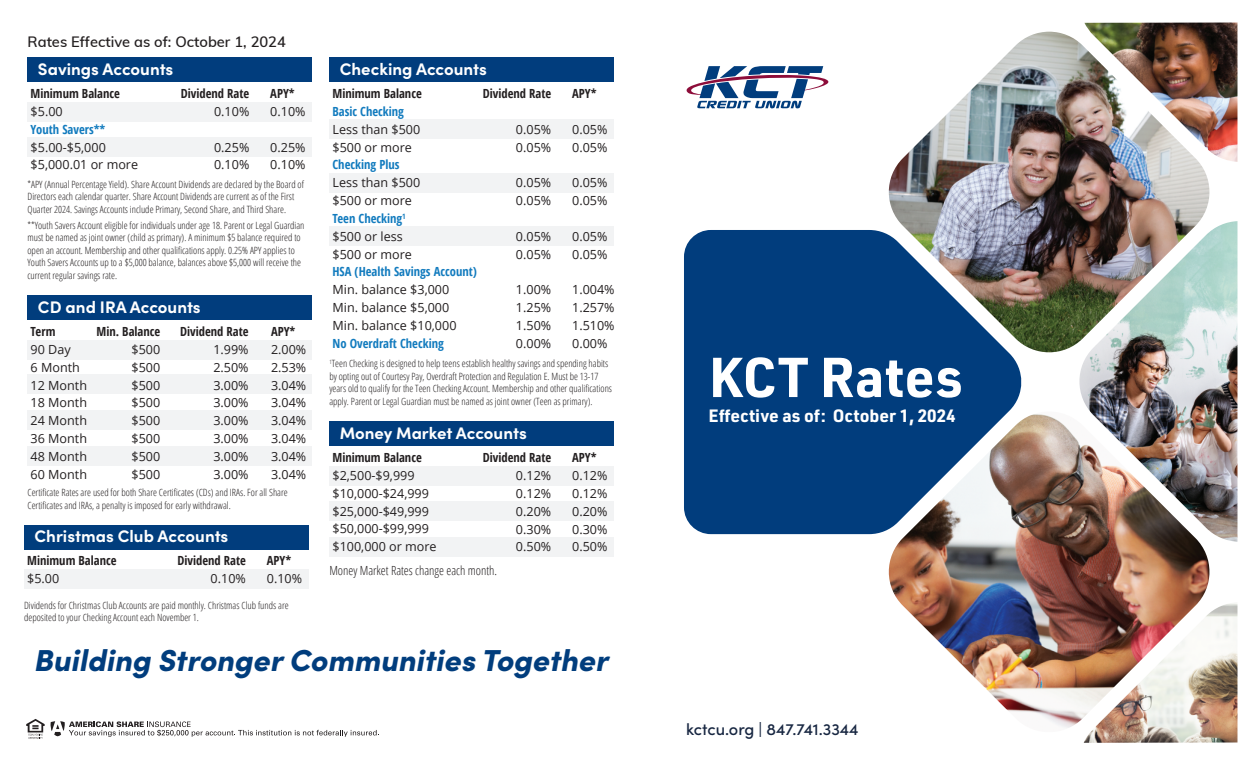
<style>
.page{position:relative;width:1260px;height:765px;background:#fff}
.page>*{position:absolute;margin:0;border:0;box-sizing:border-box;transform-origin:0 0}
.t1{font:700 55px "URWDIN";letter-spacing:.005em;color:#fff}
.t2{font:italic 900 30.38px "Sofia Pro";color:#013d7d}
.t3{font:700 17.5px "URWDIN";color:#fff}
.t4{font:700 16.75px "Sofia Pro";color:#fff}
.t5{font:500 16.38px "Sofia Pro";color:#172641}
.t6{font:600 14.62px "Muli";color:#231f20}
.t7{font:12.62px/17.9px "Open Sans";color:#231f20}
.t8{font:700 condensed 12.62px "Open Sans";color:#231f20}
.t9{font:700 condensed 12.62px "Open Sans";color:#127bbe}
.t10{font:300 condensed 12.62px "Open Sans";color:#231f20}
.t11{font:300 condensed 10px/12.5px "Open Sans";color:#231f20}
.s1{font-weight:700;font-stretch:condensed;color:#127bbe}
</style>
<div class="page">
<div style="left:28px;top:137px;width:284px;height:19px;background:#f2f3f4"></div>
<div style="left:28px;top:102px;width:284px;height:19px;background:#f2f3f4"></div>
<div style="left:28px;top:58px;width:284px;height:24px;background:#013d7d"></div>
<div style="left:28px;top:340px;width:284px;height:19px;background:#f2f3f4"></div>
<div style="left:28px;top:375px;width:284px;height:19px;background:#f2f3f4"></div>
<div style="left:28px;top:411px;width:284px;height:19px;background:#f2f3f4"></div>
<div style="left:28px;top:447px;width:284px;height:19px;background:#f2f3f4"></div>
<div style="left:28px;top:296px;width:284px;height:24px;background:#013d7d"></div>
<div style="left:329px;top:119px;width:285px;height:19px;background:#f2f3f4"></div>
<div style="left:329px;top:173px;width:285px;height:20px;background:#f2f3f4"></div>
<div style="left:329px;top:227px;width:285px;height:19px;background:#f2f3f4"></div>
<div style="left:329px;top:58px;width:285px;height:24px;background:#013d7d"></div>
<div style="left:329px;top:466px;width:285px;height:19px;background:#f2f3f4"></div>
<div style="left:329px;top:502px;width:285px;height:19px;background:#f2f3f4"></div>
<div style="left:329px;top:537px;width:285px;height:19px;background:#f2f3f4"></div>
<div style="left:329px;top:422px;width:285px;height:24px;background:#013d7d"></div>
<div style="left:24px;top:569px;width:284px;height:19px;background:#f2f3f4"></div>
<div style="left:24px;top:525px;width:284px;height:24px;background:#013d7d"></div>
<img style="left:1084px;top:22px;width:154px;height:140px">
<img style="left:1079px;top:221px;width:159px;height:321px">
<img style="left:1084px;top:603px;width:154px;height:140px">
<img style="left:888px;top:32px;width:326px;height:324px">
<img style="left:888px;top:412px;width:326px;height:322px">
<svg style="left:26px;top:719px;width:353px;height:20px"></svg>
<svg style="left:684px;top:230px;width:341px;height:304px;background:#245487"></svg>
<svg style="left:686px;top:66px;width:143px;height:42px"></svg>
<h3 class="t6" style="left:28px;top:31px;width:260px">Rates Effective as of: October 1, 2024</h3>
<h3 class="t4" style="left:38px;top:56px;width:137px">Savings Accounts</h3>
<p class="t8" style="left:31px;top:85px;width:91px">Minimum Balance</p>
<p class="t7" style="left:31px;top:102px;width:34px">$5.00</p>
<p class="t9" style="left:31px;top:120px;width:76px">Youth Savers**</p>
<p class="t7" style="left:31px;top:138px;width:109px">$5.00-$5,000 $5,000.01 or more</p>
<p class="t8" style="left:270px;top:85px;width:26px">APY*</p>
<p class="t7" style="left:270px;top:102px;width:37px">0.10%</p>
<p class="t7" style="left:270px;top:138px;width:37px">0.25%<br>0.10%</p>
<p class="t11" style="left:28px;top:178px;width:278px">*APY (Annual Percentage Yield). Share Account Dividends are declared by the Board of<br>Directors each calendar quarter. Share Account Dividends are current as of the First<br>Quarter 2024. Savings Accounts include Primary, Second Share, and Third Share.</p>
<p class="t11" style="left:28px;top:219px;width:279px">**Youth Savers Account eligible for individuals under age 18. Parent or Legal Guardian must be named as joint owner (child as primary). A minimum $5 balance required to open an account. Membership and other qualifications apply. 0.25% APY applies to Youth Savers Accounts up to a $5,000 balance, balances above $5,000 will receive the current regular savings rate.</p>
<p class="t8" style="left:181px;top:85px;width:70px">Dividend Rate</p>
<p class="t7" style="left:214px;top:102px;width:37px">0.10%</p>
<p class="t7" style="left:214px;top:138px;width:37px">0.25%<br>0.10%</p>
<h3 class="t4" style="left:38px;top:294px;width:164px">CD and IRA Accounts</h3>
<p class="t8" style="left:31px;top:323px;width:26px">Term</p>
<p class="t7" style="left:31px;top:340px;width:58px">90 Day<br>6 Month<br>12 Month<br>18 Month<br>24 Month<br>36 Month<br>48 Month<br>60 Month</p>
<p class="t8" style="left:97px;top:323px;width:65px">Min. Balance</p>
<p class="t7" style="left:131px;top:340px;width:30px;text-align:justify">$500 $500 $500 $500 $500 $500 $500 $500</p>
<p class="t8" style="left:180px;top:323px;width:70px">Dividend Rate</p>
<p class="t7" style="left:213px;top:340px;width:37px;text-align:justify">1.99% 2.50% 3.00% 3.00% 3.00% 3.00% 3.00% 3.00%</p>
<p class="t8" style="left:271px;top:323px;width:26px">APY*</p>
<p class="t7" style="left:271px;top:340px;width:37px;text-align:justify">2.00% 2.53% 3.04% 3.04% 3.04% 3.04% 3.04% 3.04%</p>
<p class="t11" style="left:28px;top:486px;width:262px">Certificate Rates are used for both Share Certificates (CDs) and IRAs. For all Share<br>Certificates and IRAs, a penalty is imposed for early withdrawal.</p>
<h3 class="t4" style="left:35px;top:524px;width:195px">Christmas Club Accounts</h3>
<p class="t8" style="left:27px;top:552px;width:91px">Minimum Balance</p>
<p class="t7" style="left:27px;top:569px;width:34px">$5.00</p>
<p class="t8" style="left:177px;top:552px;width:70px">Dividend Rate</p>
<p class="t7" style="left:211px;top:569px;width:37px">0.10%</p>
<p class="t8" style="left:267px;top:552px;width:26px">APY*</p>
<p class="t7" style="left:267px;top:569px;width:37px">0.10%</p>
<p class="t11" style="left:24px;top:599px;width:266px">Dividends for Christmas Club Accounts are paid monthly. Christmas Club funds are deposited to your Checking Account each November 1.</p>
<h3 class="t4" style="left:340px;top:56px;width:149px">Checking Accounts</h3>
<p class="t8" style="left:333px;top:85px;width:91px">Minimum Balance</p>
<p class="t9" style="left:333px;top:103px;width:73px">Basic Checking</p>
<p class="t7" style="left:333px;top:120px;width:89px">Less than $500 $500 or more</p>
<p class="t9" style="left:333px;top:156px;width:68px">Checking Plus</p>
<p class="t7" style="left:333px;top:173px;width:89px">Less than $500 $500 or more<br><span class="s1">Teen Checking</span><sup>1 </sup>$500 or less $500 or more</p>
<p class="t9" style="left:333px;top:263px;width:146px">HSA (Health Savings Account)</p>
<p class="t7" style="left:333px;top:280px;width:126px">Min. balance $3,000<br>Min. balance $5,000<br>Min. balance $10,000</p>
<p class="t9" style="left:333px;top:334px;width:113px">No Overdraft Checking</p>
<p class="t8" style="left:483px;top:85px;width:70px">Dividend Rate</p>
<p class="t7" style="left:516px;top:120px;width:37px">0.05%<br>0.05%</p>
<p class="t7" style="left:516px;top:173px;width:37px">0.05%<br>0.05%</p>
<p class="t7" style="left:516px;top:227px;width:37px">0.05%<br>0.05%</p>
<p class="t7" style="left:516px;top:280px;width:37px;text-align:justify">1.00% 1.25% 1.50% 0.00%</p>
<p class="t8" style="left:572px;top:85px;width:26px">APY*</p>
<p class="t7" style="left:572px;top:120px;width:37px">0.05%<br>0.05%</p>
<p class="t7" style="left:572px;top:173px;width:37px">0.05%<br>0.05%</p>
<p class="t7" style="left:572px;top:227px;width:37px">0.05%<br>0.05%</p>
<p class="t7" style="left:572px;top:280px;width:44px;text-align:justify">1.004% 1.257% 1.510% 0.00%</p>
<p class="t11" style="left:329px;top:357px;width:284px"><sup>1</sup>Teen Checking is designed to help teens establish healthy savings and spending habits by opting out of Courtesy Pay, Overdraft Protection and Regulation E. Must be 13-17 years old to qualify for the Teen Checking Account. Membership and other qualifications apply. Parent or Legal Guardian must be named as joint owner (Teen as primary).</p>
<h3 class="t4" style="left:340px;top:420px;width:188px">Money Market Accounts</h3>
<p class="t8" style="left:333px;top:449px;width:91px">Minimum Balance</p>
<p class="t7" style="left:333px;top:466px;width:106px">$2,500-$9,999 $10,000-$24,999 $25,000-$49,999 $50,000-$99,999 $100,000 or more</p>
<p class="t8" style="left:483px;top:449px;width:70px">Dividend Rate</p>
<p class="t7" style="left:516px;top:466px;width:37px;text-align:justify">0.12% 0.12% 0.20% 0.30% 0.50%</p>
<p class="t10" style="left:329px;top:561px;width:169px">Money Market Rates change each month.</p>
<p class="t8" style="left:572px;top:449px;width:26px">APY*</p>
<p class="t7" style="left:572px;top:466px;width:37px;text-align:justify">0.12% 0.12% 0.20% 0.30% 0.50%</p>
<h2 class="t2" style="left:34px;top:637px;width:576px">Building Stronger Communities Together</h2>
<h1 class="t1" style="left:709px;top:340px;width:256px">KCT Rates</h1>
<h3 class="t3" style="left:709px;top:404px;width:249px">Effective as of: October 1, 2024</h3>
<h3 class="t5" style="left:686px;top:717px;width:174px">kctcu.org | 847.741.3344</h3>
</div>
